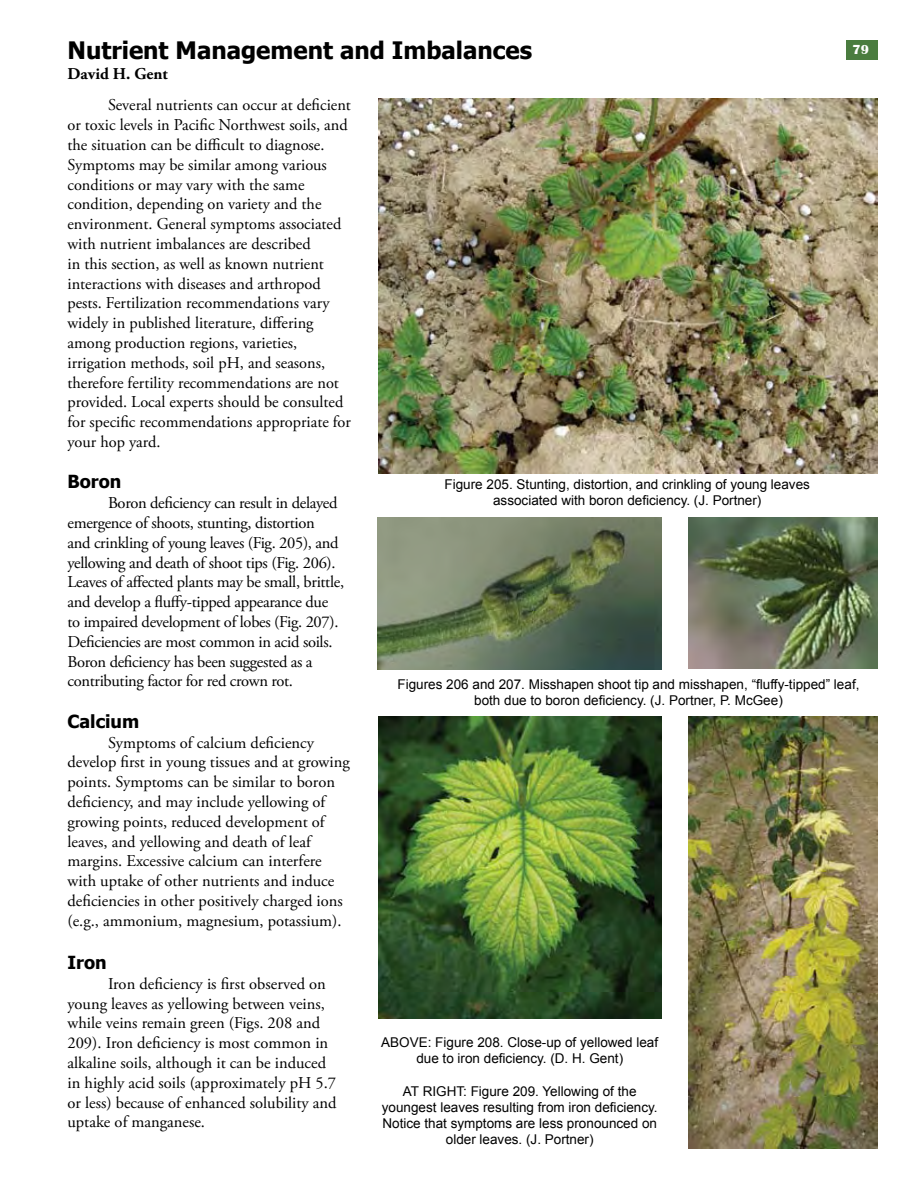
<style>
.page{position:relative;width:918px;height:1188px;background:#fff}
.page>*{position:absolute;margin:0;border:0;box-sizing:border-box;transform-origin:0 0}
.t1{font:700 24px "Tahoma";color:#000}
.t2{font:700 18px "Tahoma";color:#000}
.t3{font:16.5px/19.8px "Adobe Garamond Pro";color:#000}
.t4{font:16.5px/19.8px "Adobe Garamond Pro";letter-spacing:-.02em;color:#000}
.t5{font:700 16.5px "Adobe Garamond Pro";color:#000}
.t6{font:13.5px/16.2px "Arial";color:#000;text-align:center}
.t7{font:700 13.5px "Britannic";color:#fff}
</style>
<div class="page">
<div style="left:846px;top:40px;width:32px;height:20px;background:#4a7c3f"></div>
<img style="left:378px;top:98px;width:500px;height:375px">
<img style="left:688px;top:518px;width:190px;height:151px">
<img style="left:378px;top:518px;width:284px;height:151px">
<img style="left:688px;top:716px;width:190px;height:432px">
<img style="left:378px;top:716px;width:284px;height:303px">
<h1 class="t1" style="left:68px;top:35px;width:466px">Nutrient Management and Imbalances</h1>
<p class="t7" style="left:853px;top:42px;width:18px">79</p>
<p class="t5" style="left:68px;top:64px;width:102px">David H. Gent</p>
<p class="t3" style="left:68px;top:96px;width:285px;text-indent:40px">Several nutrients can occur at deficient or toxic levels in Pacific Northwest soils, and the situation can be difficult to diagnose.<br>Symptoms may be similar among various conditions or may vary with the same condition, depending on variety and the environment. General symptoms associated with nutrient imbalances are described<br>in this section, as well as known nutrient interactions with diseases and arthropod pests. Fertilization recommendations vary widely in published literature, differing among production regions, varieties, irrigation methods, soil pH, and seasons, therefore fertility recommendations are not provided. Local experts should be consulted for specific recommendations appropriate for your hop yard.</p>
<p class="t2" style="left:68px;top:470px;width:55px">Boron</p>
<p class="t4" style="left:67px;top:494px;width:278px;text-indent:41px">Boron deficiency can result in delayed emergence of shoots, stunting, distortion<br>and crinkling of young leaves (Fig. 205), and yellowing and death of shoot tips (Fig. 206).<br>Leaves of affected plants may be small, brittle, and develop a fluffy-tipped appearance due to impaired development of lobes (Fig. 207).<br>Deficiencies are most common in acid soils.<br>Boron deficiency has been suggested as a contributing factor for red crown rot.</p>
<p class="t2" style="left:68px;top:710px;width:73px">Calcium</p>
<p class="t3" style="left:67px;top:733px;width:284px;text-indent:41px">Symptoms of calcium deficiency develop first in young tissues and at growing points. Symptoms can be similar to boron deficiency, and may include yellowing of growing points, reduced development of leaves, and yellowing and death of leaf margins. Excessive calcium can interfere with uptake of other nutrients and induce deficiencies in other positively charged ions (e.g., ammonium, magnesium, potassium).</p>
<p class="t2" style="left:68px;top:951px;width:41px">Iron</p>
<p class="t3" style="left:67px;top:974px;width:271px;text-indent:41px">Iron deficiency is first observed on young leaves as yellowing between veins, while veins remain green (Figs. 208 and 209). Iron deficiency is most common in alkaline soils, although it can be induced in highly acid soils (approximately pH 5.7 or less) because of enhanced solubility and uptake of manganese.</p>
<p class="t6" style="left:445px;top:476px;width:367px">Figure 205. Stunting, distortion, and crinkling of young leaves associated with boron deficiency. (J. Portner)</p>
<p class="t6" style="left:397px;top:676px;width:464px">Figures 206 and 207. Misshapen shoot tip and misshapen, “fluffy-tipped” leaf, both due to boron deficiency. (J. Portner, P. McGee)</p>
<p class="t6" style="left:381px;top:1035px;width:278px">ABOVE: Figure 208. Close-up of yellowed leaf due to iron deficiency. (D. H. Gent)</p>
<p class="t6" style="left:382px;top:1083px;width:277px">AT RIGHT: Figure 209. Yellowing of the youngest leaves resulting from iron deficiency.<br>Notice that symptoms are less pronounced on older leaves. (J. Portner)</p>
</div>
